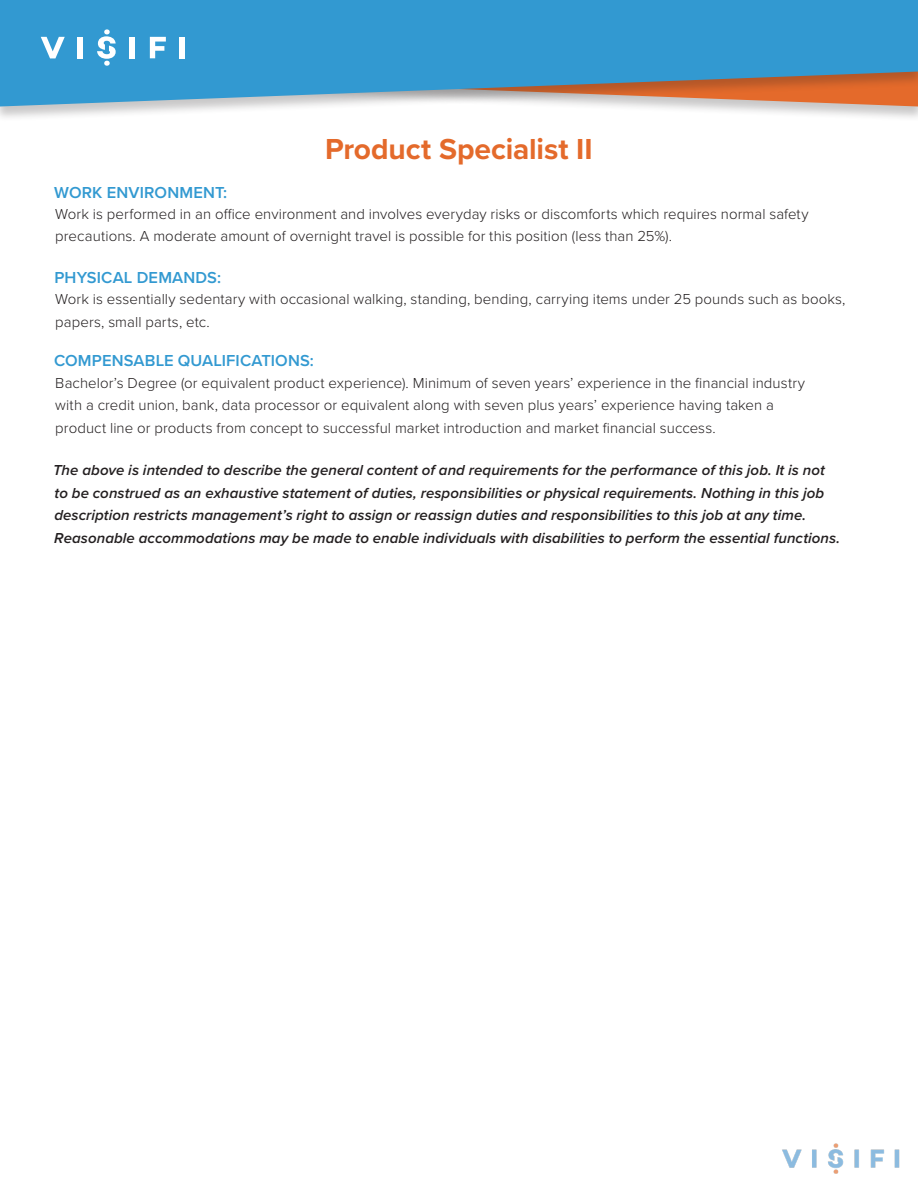
<style>
.page{position:relative;width:918px;height:1188px;background:#fff}
.page>*{position:absolute;margin:0;border:0;box-sizing:border-box;transform-origin:0 0}
.t1{font:700 30px "Proxima Nova";letter-spacing:-.005em;color:#e46a2b}
.t2{font:600 16.5px "Proxima Nova";letter-spacing:.01em;color:#3299d1}
.t3{font:300 15px/22.5px "Proxima Nova";letter-spacing:.005em;color:#231f20}
.t4{font:italic 600 15px/22.5px "Proxima Nova";letter-spacing:.005em;color:#231f20}
</style>
<div class="page">
<div style="left:0;top:0;width:918px;height:122px;background:#231f20;opacity:.25"></div>
<svg style="left:0;top:0;width:918px;height:106px;background:#4c99c3"></svg>
<svg style="left:41px;top:37px;width:24px;height:21px"></svg>
<div style="left:78px;top:37px;width:5px;height:21px;background:#fff"></div>
<div style="left:130px;top:37px;width:5px;height:21px;background:#fff"></div>
<svg style="left:150px;top:37px;width:16px;height:21px"></svg>
<div style="left:179px;top:37px;width:6px;height:21px;background:#fff"></div>
<svg style="left:97px;top:29px;width:19px;height:37px"></svg>
<img style="left:782px;top:1143px;width:118px;height:31px">
<p class="t2" style="left:54px;top:180px;width:175px">WORK ENVIRONMENT:</p>
<p class="t1" style="left:325px;top:127px;width:269px">Product Specialist II</p>
<p class="t3" style="left:55px;top:202px;width:755px">Work is performed in an office environment and involves everyday risks or discomforts which requires normal safety precautions. A moderate amount of overnight travel is possible for this position (less than 25%).</p>
<p class="t2" style="left:55px;top:265px;width:168px">PHYSICAL DEMANDS:</p>
<p class="t3" style="left:55px;top:287px;width:792px">Work is essentially sedentary with occasional walking, standing, bending, carrying items under 25 pounds such as books, papers, small parts, etc.</p>
<p class="t2" style="left:54px;top:348px;width:261px">COMPENSABLE QUALIFICATIONS:</p>
<p class="t3" style="left:55px;top:371px;width:751px">Bachelor’s Degree (or equivalent product experience). Minimum of seven years’ experience in the financial industry with a credit union, bank, data processor or equivalent along with seven plus years’ experience having taken a product line or products from concept to successful market introduction and market financial success.</p>
<p class="t4" style="left:53px;top:459px;width:789px">The above is intended to describe the general content of and requirements for the performance of this job. It is not to be construed as an exhaustive statement of duties, responsibilities or physical requirements. Nothing in this job description restricts management’s right to assign or reassign duties and responsibilities to this job at any time.<br>Reasonable accommodations may be made to enable individuals with disabilities to perform the essential functions.</p>
</div>
